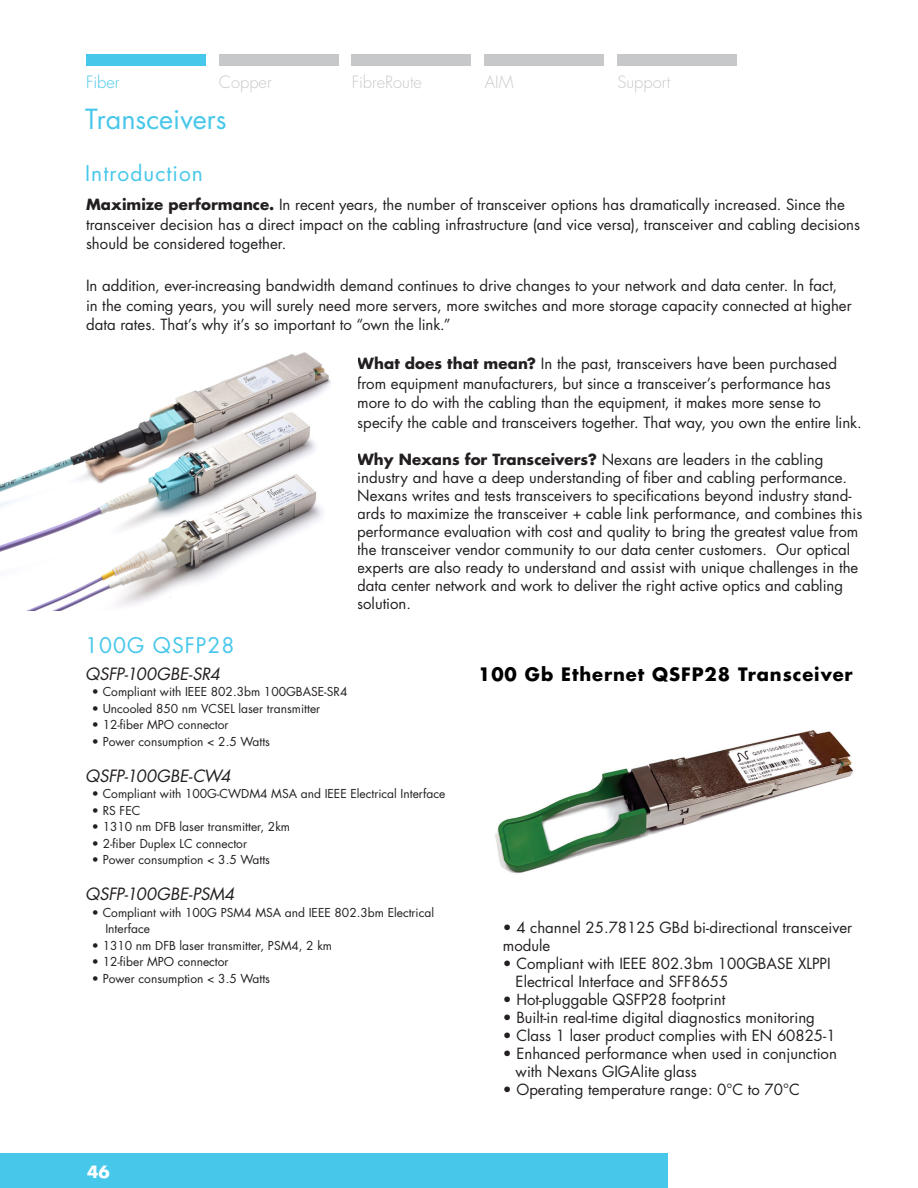
<style>
.page{position:relative;width:918px;height:1188px;background:#fff}
.page>*{position:absolute;margin:0;border:0;box-sizing:border-box;transform-origin:0 0}
.NCS_10{font:27px "Futura Std";color:#47c7ea}
.product{font:21px "Futura Std";letter-spacing:.05em;color:#47c7ea}
.product-2{font:700 18px "Futura Std";letter-spacing:.05em;color:#000}
.body{font:italic 16.5px "Futura Std";letter-spacing:-.005em;color:#231f20}
.Header-Gray{font:300 16.5px "Futura Std";color:#c7c8ca}
.Header-Gray-2{font:300 16.5px "Futura Std";color:#47c7ea}
.Page_nr-left{font:700 16.5px "Futura Std";color:#fff}
.body-2{font:15px/18px "Futura Std";color:#231f20}
.NCS__Bullets{font:15px/18px "Futura Std";color:#231f20}
.body_bullet{font:12px/16.5px "Futura Std";color:#231f20}
.s1{font-weight:700}
</style>
<div class="page">
<div style="left:86px;top:54px;width:119px;height:12px;background:#47c7ea"></div>
<div style="left:219px;top:54px;width:119px;height:12px;background:#c7c8ca"></div>
<div style="left:352px;top:54px;width:119px;height:12px;background:#c7c8ca"></div>
<div style="left:485px;top:54px;width:119px;height:12px;background:#c7c8ca"></div>
<div style="left:618px;top:54px;width:119px;height:12px;background:#c7c8ca"></div>
<div style="left:0;top:1154px;width:667px;height:34px;background:#47c7ea"></div>
<img style="left:0;top:352px;width:331px;height:259px">
<img style="left:495px;top:730px;width:359px;height:144px">
<p class="Header-Gray-2" style="left:86px;top:72px;width:35px">Fiber</p>
<p class="Header-Gray" style="left:219px;top:72px;width:54px">Copper</p>
<p class="Header-Gray" style="left:352px;top:72px;width:72px">FibreRoute</p>
<p class="Header-Gray" style="left:485px;top:72px;width:30px">AIM</p>
<p class="Header-Gray" style="left:618px;top:72px;width:54px">Support</p>
<p class="NCS_10" style="left:85px;top:102px;width:143px">Transceivers</p>
<p class="product" style="left:85px;top:160px;width:119px">Introduction</p>
<p class="body-2" style="left:86px;top:195px;width:775px;line-height:19.5px"><span class="s1">Maximize performance.</span> In recent years, the number of transceiver options has dramatically increased. Since the transceiver decision has a direct impact on the cabling infrastructure (and vice versa), transceiver and cabling decisions should be considered together.</p>
<p class="body-2" style="left:86px;top:276px;width:767px;line-height:19.5px">In addition, ever-increasing bandwidth demand continues to drive changes to your network and data center. In fact, in the coming years, you will surely need more servers, more switches and more storage capacity connected at higher data rates. That’s why it’s so important to “own the link.”</p>
<p class="body-2" style="left:357px;top:354px;width:506px;line-height:19.5px"><span class="s1">What does that mean?</span> In the past, transceivers have been purchased from equipment manufacturers, but since a transceiver’s performance has more to do with the cabling than the equipment, it makes more sense to specify the cable and transceivers together. That way, you own the entire link.</p>
<p class="body-2" style="left:357px;top:451px;width:507px"><span class="s1">Why Nexans for Transceivers?</span> Nexans are leaders in the cabling industry and have a deep understanding of fiber and cabling performance.<br>Nexans writes and tests transceivers to specifications beyond industry stand&shy;ards to maximize the transceiver + cable link performance, and combines this performance evaluation with cost and quality to bring the greatest value from the transceiver vendor community to our data center customers. Our optical experts are also ready to understand and assist with unique challenges in the data center network and work to deliver the right active optics and cabling solution.</p>
<p class="product" style="left:85px;top:632px;width:151px">100G QSFP28</p>
<p class="body" style="left:85px;top:663px;width:136px">QSFP-100GBE-SR4</p>
<p class="body_bullet" style="left:92px;top:683px;width:257px">• Compliant with IEEE 802.3bm 100GBASE-SR4</p>
<p class="body_bullet" style="left:92px;top:700px;width:230px">• Uncooled 850 nm VCSEL laser transmitter</p>
<p class="body_bullet" style="left:92px;top:716px;width:138px">• 12-fiber MPO connector</p>
<p class="body_bullet" style="left:92px;top:733px;width:180px">• Power consumption &lt; 2.5 Watts</p>
<p class="body" style="left:85px;top:765px;width:147px">QSFP-100GBE-CW4</p>
<p class="body_bullet" style="left:92px;top:785px;width:355px">• Compliant with 100G-CWDM4 MSA and IEEE Electrical Interface</p>
<p class="body_bullet" style="left:92px;top:802px;width:50px">• RS FEC</p>
<p class="body_bullet" style="left:92px;top:818px;width:200px">• 1310 nm DFB laser transmitter, 2km</p>
<p class="body_bullet" style="left:92px;top:835px;width:157px">• 2-fiber Duplex LC connector</p>
<p class="body_bullet" style="left:92px;top:851px;width:180px">• Power consumption &lt; 3.5 Watts</p>
<p class="body" style="left:85px;top:883px;width:151px">QSFP-100GBE-PSM4</p>
<p class="body_bullet" style="left:105px;top:904px;width:330px;text-indent:-14px">• Compliant with 100G PSM4 MSA and IEEE 802.3bm Electrical<br>Interface</p>
<p class="body_bullet" style="left:92px;top:937px;width:242px">• 1310 nm DFB laser transmitter, PSM4, 2 km</p>
<p class="body_bullet" style="left:92px;top:953px;width:138px">• 12-fiber MPO connector</p>
<p class="body_bullet" style="left:92px;top:970px;width:180px">• Power consumption &lt; 3.5 Watts</p>
<p class="product-2" style="left:478px;top:662px;width:376px">100 Gb Ethernet QSFP28 Transceiver</p>
<p class="NCS__Bullets" style="left:503px;top:919px;width:351px">• 4 channel 25.78125 GBd bi-directional transceiver</p>
<p class="NCS__Bullets" style="left:503px;top:937px;width:49px">module</p>
<p class="NCS__Bullets" style="left:516px;top:955px;width:317px;text-indent:-13px">• Compliant with IEEE 802.3bm 100GBASE XLPPI<br>Electrical Interface and SFF8655</p>
<p class="NCS__Bullets" style="left:503px;top:991px;width:224px">• Hot-pluggable QSFP28 footprint</p>
<p class="NCS__Bullets" style="left:503px;top:1009px;width:314px">• Built-in real-time digital diagnostics monitoring</p>
<p class="NCS__Bullets" style="left:503px;top:1027px;width:334px">• Class 1 laser product complies with EN 60825-1</p>
<p class="NCS__Bullets" style="left:516px;top:1045px;width:323px;text-indent:-13px">• Enhanced performance when used in conjunction with Nexans GIGAlite glass</p>
<p class="NCS__Bullets" style="left:503px;top:1081px;width:298px">• Operating temperature range: 0°C to 70°C</p>
<p class="Page_nr-left" style="left:87px;top:1161px;width:24px">46</p>
</div>
